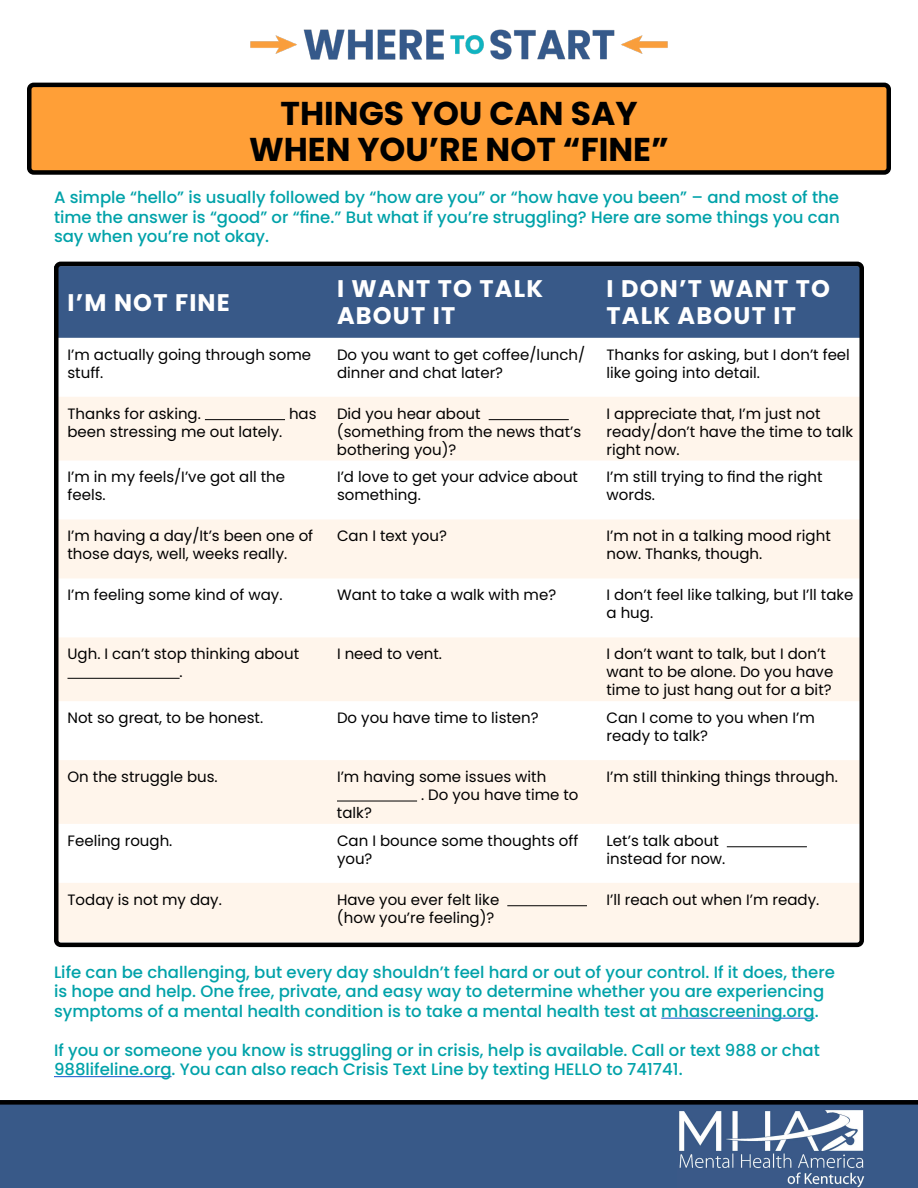
<style>
.page{position:relative;width:918px;height:1188px;background:#fff}
.page>*{position:absolute;margin:0;border:0;box-sizing:border-box;transform-origin:0 0}
.t1{font:700 33px/36px "Poppins";color:#000;text-align:center}
.t2{font:700 24px/27px "Poppins";letter-spacing:.05em;color:#fff}
.t3{font:500 16.5px/19.5px "Poppins";color:#00a2a9}
.t4{font:15px/18px "Poppins";color:#000}
</style>
<div class="page">
<div style="left:29px;top:85px;width:860px;height:87px;background:#ff9f37;border-radius:4px"></div>
<div style="left:27px;top:83px;width:864px;height:92px;border:4px solid #000;border-radius:4px"></div>
<img style="left:250px;top:29px;width:418px;height:31px">
<hr style="left:661px;top:1018px;width:154px;height:1px;background:#15c">
<hr style="left:54px;top:1076px;width:118px;height:1px;background:#15c">
<div style="left:59px;top:267px;width:800px;height:71px;background:#385988"></div>
<svg style="left:59px;top:397px;width:800px;height:545px;fill:#fff5eb"></svg>
<hr style="left:205px;top:419px;width:80px;height:1px;background:#000">
<hr style="left:489px;top:419px;width:80px;height:1px;background:#000">
<hr style="left:68px;top:678px;width:112px;height:1px;background:#000">
<hr style="left:337px;top:801px;width:80px;height:1px;background:#000">
<hr style="left:727px;top:846px;width:80px;height:1px;background:#000">
<hr style="left:507px;top:905px;width:80px;height:1px;background:#000">
<div style="left:54px;top:262px;width:810px;height:685px;border:4px solid #000;border-radius:4px"></div>
<div style="left:0;top:1100px;width:918px;height:88px;background:#385988"></div>
<div style="left:0;top:1100px;width:918px;height:5px;background:#000"></div>
<img style="left:679px;top:1110px;width:185px;height:77px">
<h1 class="t1" style="left:249px;top:95px;width:421px">THINGS YOU CAN SAY<br>WHEN YOU’RE NOT “FINE”</h1>
<p class="t3" style="left:54px;top:188px;width:787px;text-align:justify">A simple “hello” is usually followed by “how are you” or “how have you been” – and most of the time the answer is “good” or “fine.” But what if you’re struggling? Here are some things you can say when you’re not okay.</p>
<h2 class="t2" style="left:68px;top:289px;width:164px">I’M NOT FINE</h2>
<h2 class="t2" style="left:337px;top:276px;width:208px">I WANT TO TALK<br>ABOUT IT</h2>
<h2 class="t2" style="left:606px;top:276px;width:225px">I DON’T WANT TO<br>TALK ABOUT IT</h2>
<p class="t4" style="left:68px;top:345px;width:245px">I’m actually going through some stuff.</p>
<p class="t4" style="left:337px;top:345px;width:250px">Do you want to get coffee/lunch/ dinner and chat later?</p>
<p class="t4" style="left:607px;top:345px;width:245px">Thanks for asking, but I don’t feel like going into detail.</p>
<p class="t4" style="left:68px;top:404px;width:135px">Thanks for asking.</p>
<p class="t4" style="left:289px;top:404px;width:29px">has</p>
<p class="t4" style="left:67px;top:422px;width:216px">been stressing me out lately.</p>
<p class="t4" style="left:337px;top:404px;width:246px">Did you hear about<br>(something from the news that’s bothering you)?</p>
<p class="t4" style="left:607px;top:404px;width:248px">I appreciate that, I’m just not ready/don’t have the time to talk right now.</p>
<p class="t4" style="left:68px;top:468px;width:219px">I’m in my feels/I’ve got all the feels.</p>
<p class="t4" style="left:337px;top:468px;width:243px">I’d love to get your advice about something.</p>
<p class="t4" style="left:607px;top:468px;width:217px">I’m still trying to find the right words.</p>
<p class="t4" style="left:68px;top:527px;width:247px">I’m having a day/It’s been one of those days, well, weeks really.</p>
<p class="t4" style="left:337px;top:527px;width:111px">Can I text you?</p>
<p class="t4" style="left:607px;top:527px;width:226px">I’m not in a talking mood right now. Thanks, though.</p>
<p class="t4" style="left:68px;top:586px;width:217px">I’m feeling some kind of way.</p>
<p class="t4" style="left:337px;top:586px;width:221px">Want to take a walk with me?</p>
<p class="t4" style="left:607px;top:586px;width:249px">I don’t feel like talking, but I’ll take a hug.</p>
<p class="t4" style="left:68px;top:645px;width:233px;text-align:center">Ugh. I can’t stop thinking about .</p>
<p class="t4" style="left:337px;top:645px;width:107px">I need to vent.</p>
<p class="t4" style="left:607px;top:645px;width:228px">I don’t want to talk, but I don’t want to be alone. Do you have time to just hang out for a bit?</p>
<p class="t4" style="left:68px;top:709px;width:197px">Not so great, to be honest.</p>
<p class="t4" style="left:337px;top:709px;width:203px">Do you have time to listen?</p>
<p class="t4" style="left:607px;top:709px;width:210px">Can I come to you when I’m ready to talk?</p>
<p class="t4" style="left:68px;top:768px;width:152px">On the struggle bus.</p>
<p class="t4" style="left:337px;top:768px;width:211px">I’m having some issues with</p>
<p class="t4" style="left:421px;top:786px;width:159px">. Do you have time to</p>
<p class="t4" style="left:337px;top:804px;width:36px">talk?</p>
<p class="t4" style="left:607px;top:768px;width:233px">I’m still thinking things through.</p>
<p class="t4" style="left:68px;top:831px;width:106px">Feeling rough.</p>
<p class="t4" style="left:337px;top:831px;width:243px">Can I bounce some thoughts off you?</p>
<p class="t4" style="left:606px;top:831px;width:120px">Let’s talk about instead for now.</p>
<p class="t4" style="left:68px;top:890px;width:156px">Today is not my day.</p>
<p class="t4" style="left:337px;top:890px;width:164px">Have you ever felt like (how you’re feeling)?</p>
<p class="t4" style="left:607px;top:890px;width:214px">I’ll reach out when I’m ready.</p>
<p class="t3" style="left:54px;top:962px;width:783px">Life can be challenging, but every day shouldn’t feel hard or out of your control. If it does, there is hope and help. One free, private, and easy way to determine whether you are experiencing symptoms of a mental health condition is to take a mental health test at mhascreening.org.</p>
<p class="t3" style="left:54px;top:1040px;width:767px">If you or someone you know is struggling or in crisis, help is available. Call or text 988 or chat<br>988lifeline.org. You can also reach Crisis Text Line by texting HELLO to 741741.</p>
</div>
